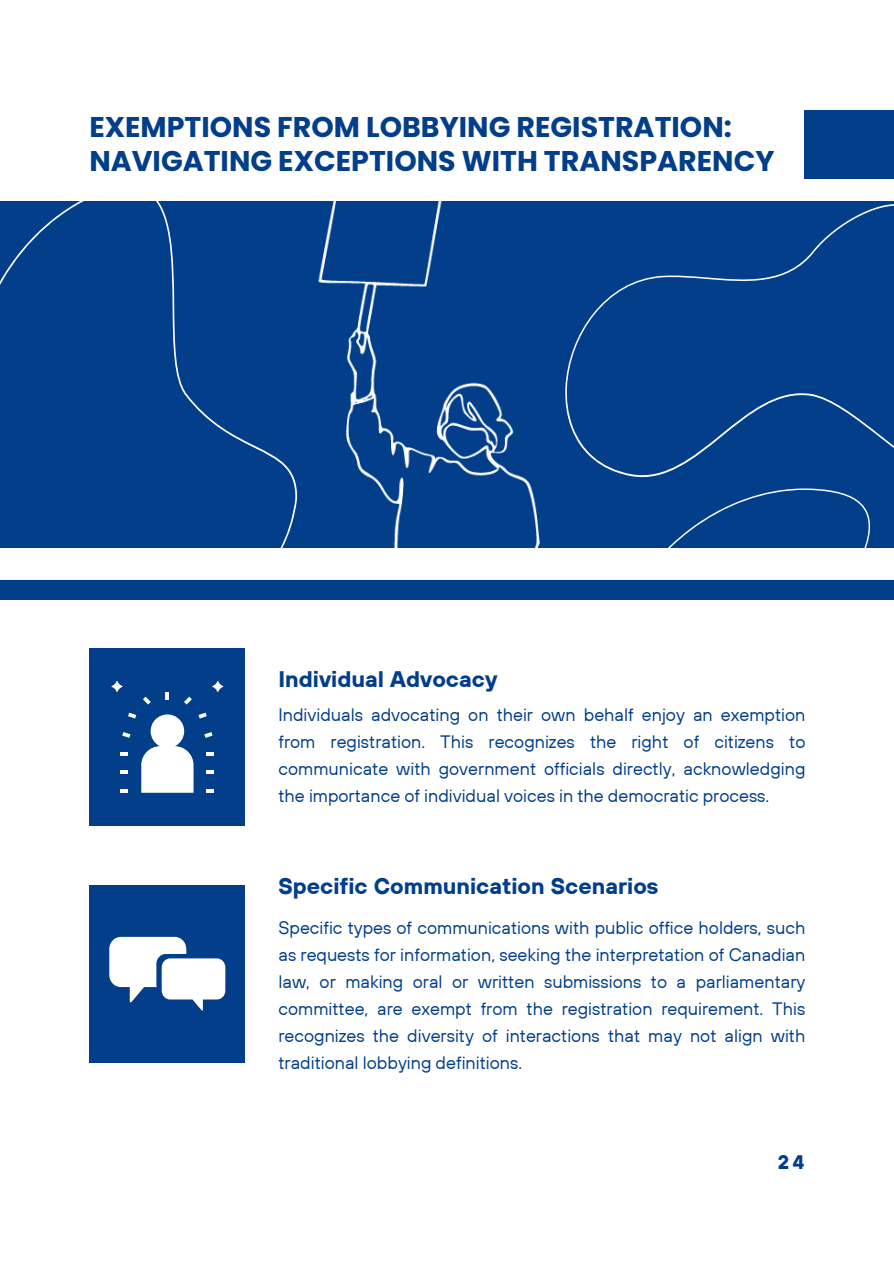
<style>
.page{position:relative;width:894px;height:1264px;background:#fff}
.page>*{position:absolute;margin:0;border:0;box-sizing:border-box;transform-origin:0 0}
.t1{font:700 28.5px/34.8px "Poppins";color:#023e8a}
.t2{font:700 22.5px "TT Hoves";color:#023e8a}
.t3{font:700 19.5px "TT Hoves";color:#023e8a}
.t4{font:18px/27px "TT Hoves";color:#023e8a;text-align:justify}
</style>
<div class="page">
<div style="left:89px;top:885px;width:156px;height:177px;background:#023e8a"></div>
<div style="left:89px;top:648px;width:156px;height:177px;background:#023e8a"></div>
<div style="left:804px;top:110px;width:89px;height:69px;background:#023e8a"></div>
<svg style="left:0;top:201px;width:368px;height:499px;fill:#023e8a"></svg>
<div style="left:0;top:580px;width:893px;height:19px;background:#023e8a"></div>
<svg style="left:165px;top:692px;width:4px;height:7px"></svg>
<svg style="left:184px;top:696px;width:8px;height:8px"></svg>
<svg style="left:143px;top:696px;width:8px;height:8px"></svg>
<svg style="left:121px;top:712px;width:93px;height:80px"></svg>
<svg style="left:212px;top:680px;width:11px;height:12px"></svg>
<svg style="left:111px;top:680px;width:12px;height:12px"></svg>
<svg style="left:109px;top:936px;width:116px;height:74px"></svg>
<img style="left:278px;top:201px;width:248px;height:347px">
<div style="left:526px;top:201px;width:367px;height:347px;background:#023e8a"></div>
<p class="t1" style="left:89px;top:109px;width:686px">EXEMPTIONS FROM LOBBYING REGISTRATION:<br>NAVIGATING EXCEPTIONS WITH TRANSPARENCY</p>
<p class="t2" style="left:278px;top:664px;width:220px">Individual Advocacy</p>
<p class="t4" style="left:278px;top:700px;width:528px">Individuals advocating on their own behalf enjoy an exemption from registration. This recognizes the right of citizens to communicate with government officials directly, acknowledging the importance of individual voices in the democratic process.</p>
<p class="t2" style="left:278px;top:871px;width:381px">Specific Communication Scenarios</p>
<p class="t4" style="left:278px;top:913px;width:528px">Specific types of communications with public office holders, such as requests for information, seeking the interpretation of Canadian law, or making oral or written submissions to a parliamentary committee, are exempt from the registration requirement. This recognizes the diversity of interactions that may not align with traditional lobbying definitions.</p>
<h2 class="t3" style="left:777px;top:1149px;width:28px">24</h2>
</div>
